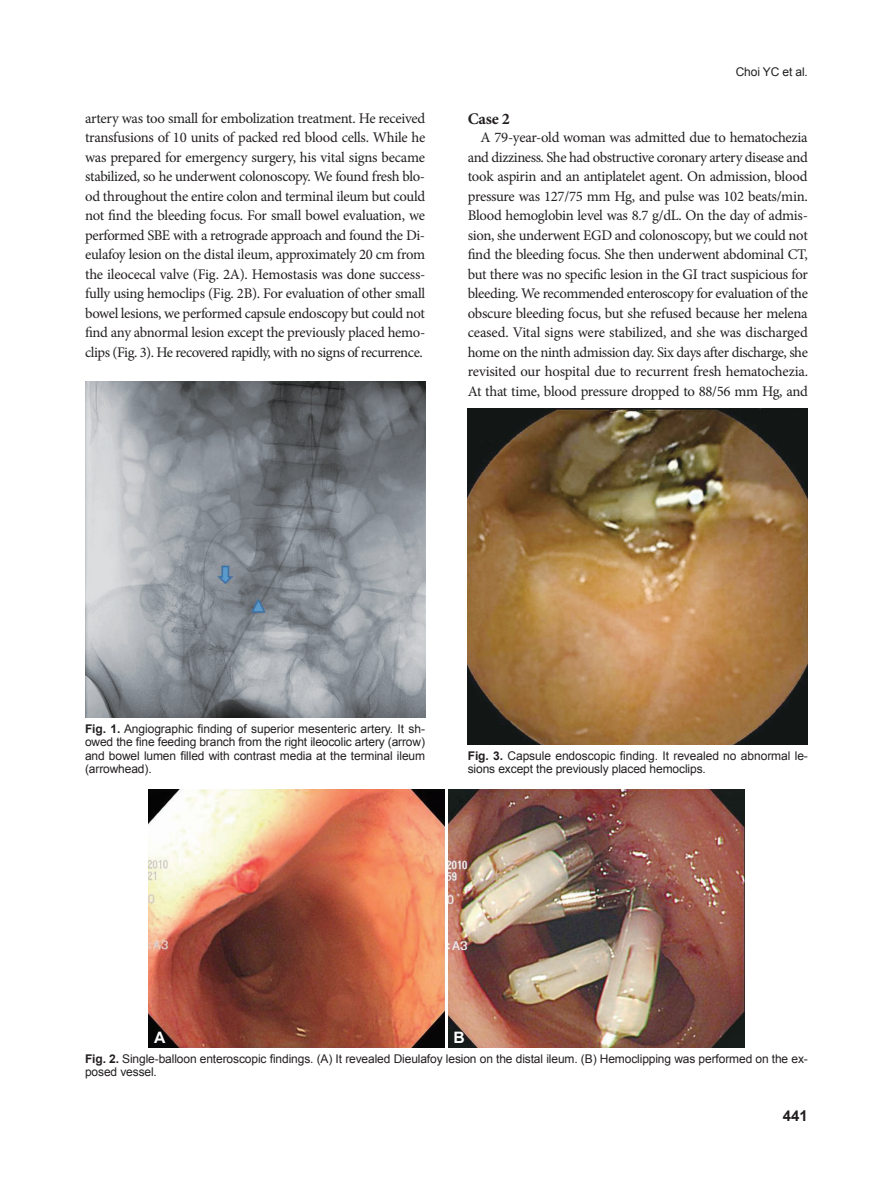
<style>
.page{position:relative;width:893px;height:1191px;background:#fff}
.page>*{position:absolute;margin:0;border:0;box-sizing:border-box;transform-origin:0 0}
.t1{font:700 16.2px "Minion Pro";color:#231f20}
.t2{font:700 15.75px "Arial";color:#fff}
.t3{font:700 15px "Arial";color:#231f20}
.t4{font:14.7px/19.5px "Minion Pro";letter-spacing:-.03em;color:#231f20;text-align:justify}
.t5{font:12px/13.5px "Arial";letter-spacing:-.01em;color:#231f20}
.s1{font-weight:700}
</style>
<div class="page">
<img style="left:149px;top:789px;width:295px;height:258px">
<img style="left:449px;top:789px;width:295px;height:258px">
<img style="left:468px;top:409px;width:340px;height:335px">
<img style="left:85px;top:382px;width:340px;height:335px">
<p class="t5" style="left:736px;top:65px;width:74px">Choi YC et al.</p>
<p class="t4" style="left:85px;top:108px;width:342px">artery was too small for embolization treatment. He received transfusions of 10 units of packed red blood cells. While he was prepared for emergency surgery, his vital signs became stabilized, so he underwent colonoscopy. We found fresh blo&shy;od throughout the entire colon and terminal ileum but could not find the bleeding focus. For small bowel evaluation, we performed SBE with a retrograde approach and found the Di&shy;eulafoy lesion on the distal ileum, approximately 20 cm from the ileocecal valve (Fig. 2A). Hemostasis was done success&shy;fully using hemoclips (Fig. 2B). For evaluation of other small bowel lesions, we performed capsule endoscopy but could not find any abnormal lesion except the previously placed hemo&shy;clips (Fig. 3). He recovered rapidly, with no signs of recurrence.</p>
<p class="t1" style="left:468px;top:107px;width:44px">Case 2</p>
<p class="t4" style="left:468px;top:128px;width:342px;text-indent:13px">A 79-year-old woman was admitted due to hematochezia and dizziness. She had obstructive coronary artery disease and took aspirin and an antiplatelet agent. On admission, blood pressure was 127/75 mm Hg, and pulse was 102 beats/min.<br>Blood hemoglobin level was 8.7 g/dL. On the day of admis&shy;sion, she underwent EGD and colonoscopy, but we could not find the bleeding focus. She then underwent abdominal CT, but there was no specific lesion in the GI tract suspicious for bleeding. We recommended enteroscopy for evaluation of the obscure bleeding focus, but she refused because her melena ceased. Vital signs were stabilized, and she was discharged home on the ninth admission day. Six days after discharge, she revisited our hospital due to recurrent fresh hematochezia.<br>At that time, blood pressure dropped to 88/56 mm Hg, and</p>
<p class="t5" style="left:85px;top:722px;width:342px;text-align:justify"><span class="s1">Fig. 1.</span> Angiographic finding of superior mesenteric artery. It sh&shy;owed the fine feeding branch from the right ileocolic artery (arrow) and bowel lumen filled with contrast media at the terminal ileum (arrowhead).</p>
<p class="t5" style="left:468px;top:749px;width:342px"><span class="s1">Fig. 3.</span> Capsule endoscopic finding. It revealed no abnormal le&shy;sions except the previously placed hemoclips.</p>
<p class="t2" style="left:154px;top:1027px;width:13px">A</p>
<p class="t2" style="left:454px;top:1027px;width:13px">B</p>
<p class="t5" style="left:85px;top:1051px;width:724px"><span class="s1">Fig. 2.</span> Single-balloon enteroscopic findings. (A) It revealed Dieulafoy lesion on the distal ileum. (B) Hemoclipping was performed on the ex&shy;posed vessel.</p>
<p class="t3" style="left:783px;top:1105px;width:27px">441</p>
</div>
